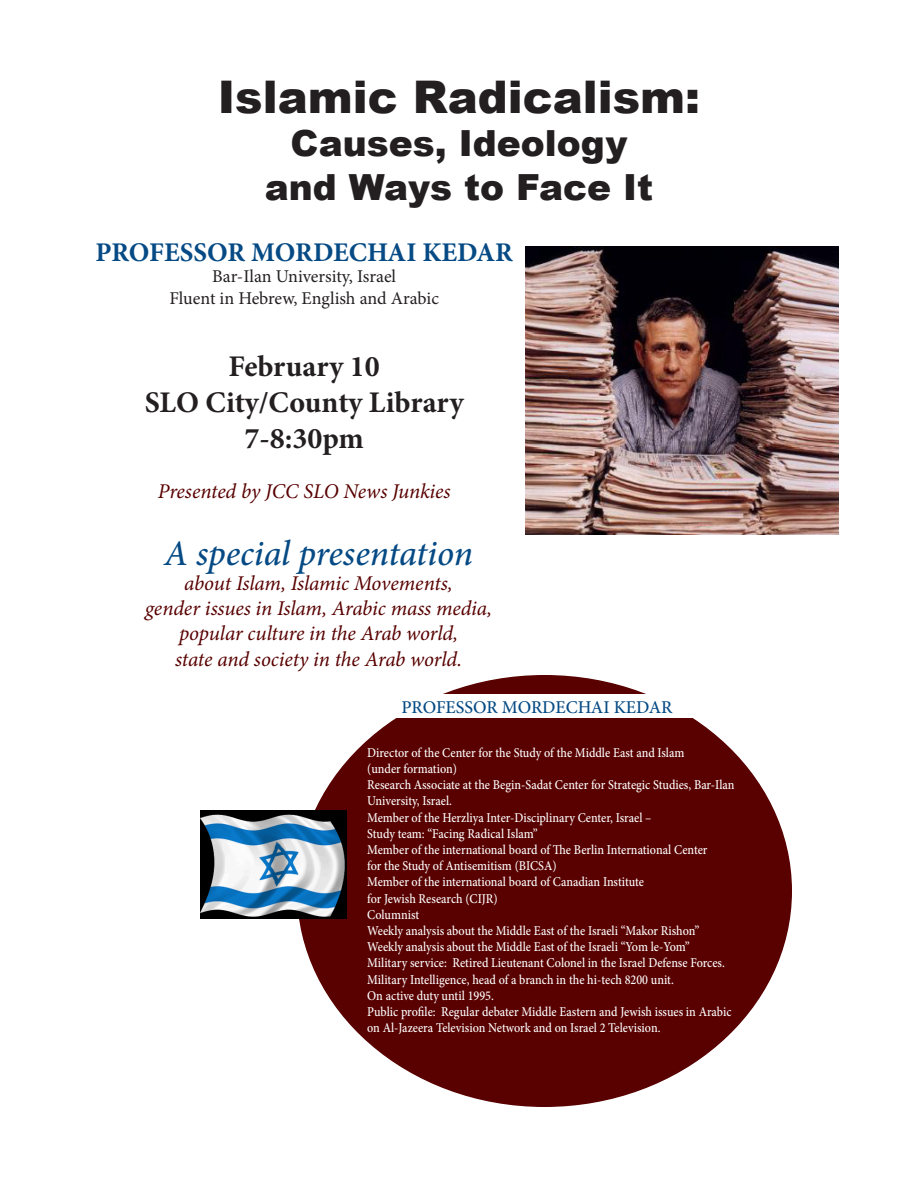
<style>
.page{position:relative;width:918px;height:1188px;background:#fff}
.page>*{position:absolute;margin:0;border:0;box-sizing:border-box;transform-origin:0 0}
.t1{font:900 45px "Arial";color:#231f20}
.t2{font:900 36px "Arial";color:#231f20}
.t3{font:italic 500 36px "Minion Pro";letter-spacing:-.005em;color:#054a84}
.t4{font:700 30px "Minion Pro";letter-spacing:-.005em;color:#231f20}
.t5{font:700 27px "Minion Pro";color:#054a84}
.t6{font:italic 21px "Minion Pro";letter-spacing:-.01em;color:#590000}
.t7{font:18px "Minion Pro";letter-spacing:-.005em;color:#231f20}
.t8{font:500 18px "Minion Pro";color:#054a84}
.t9{font:500 13.5px/16.2px "Minion Pro";color:#fff;scale:.9 1}
</style>
<div class="page">
<div style="left:298px;top:676px;width:493px;height:430px;background:#590000;border-radius:50%"></div>
<div style="left:369px;top:695px;width:353px;height:23px;background:#fff"></div>
<img style="left:200px;top:811px;width:147px;height:108px">
<img style="left:526px;top:247px;width:313px;height:288px">
<p class="t1" style="left:218px;top:64px;width:484px">Islamic Radicalism:</p>
<p class="t2" style="left:291px;top:117px;width:338px">Causes, Ideology</p>
<p class="t2" style="left:265px;top:161px;width:390px">and Ways to Face It</p>
<p class="t5" style="left:95px;top:233px;width:419px">PROFESSOR MORDECHAI KEDAR</p>
<p class="t7" style="left:212px;top:265px;width:185px">Bar-Ilan University, Israel</p>
<p class="t7" style="left:169px;top:286px;width:271px">Fluent in Hebrew, English and Arabic</p>
<p class="t4" style="left:228px;top:345px;width:153px">February 10</p>
<p class="t4" style="left:145px;top:381px;width:320px">SLO City/County Library</p>
<p class="t4" style="left:245px;top:417px;width:121px">7-8:30pm</p>
<p class="t6" style="left:158px;top:477px;width:294px">Presented by JCC SLO News Junkies</p>
<p class="t3" style="left:164px;top:528px;width:310px">A special presentation</p>
<p class="t6" style="left:184px;top:569px;width:270px">about Islam, Islamic Movements,</p>
<p class="t6" style="left:145px;top:594px;width:348px">gender issues in Islam, Arabic mass media,</p>
<p class="t6" style="left:179px;top:619px;width:281px">popular culture in the Arab world,</p>
<p class="t6" style="left:175px;top:644px;width:289px">state and society in the Arab world.</p>
<p class="t8" style="left:401px;top:695px;width:273px">PROFESSOR MORDECHAI KEDAR</p>
<p class="t9" style="left:367px;top:744px;width:354px">Director of the Center for the Study of the Middle East and Islam</p>
<p class="t9" style="left:367px;top:761px;width:101px">(under formation)</p>
<p class="t9" style="left:367px;top:777px;width:410px">Research Associate at the Begin-Sadat Center for Strategic Studies, Bar-Ilan<br>University, Israel.</p>
<p class="t9" style="left:367px;top:809px;width:318px">Member of the Herzliya Inter-Disciplinary Center, Israel –</p>
<p class="t9" style="left:367px;top:825px;width:191px">Study team: “Facing Radical Islam”</p>
<p class="t9" style="left:367px;top:842px;width:380px">Member of the international board of The Berlin International Center</p>
<p class="t9" style="left:367px;top:858px;width:212px">for the Study of Antisemitism (BICSA)</p>
<p class="t9" style="left:367px;top:874px;width:309px">Member of the international board of Canadian Institute</p>
<p class="t9" style="left:367px;top:890px;width:147px">for Jewish Research (CIJR)</p>
<p class="t9" style="left:367px;top:906px;width:59px">Columnist</p>
<p class="t9" style="left:367px;top:923px;width:371px">Weekly analysis about the Middle East of the Israeli “Makor Rishon”</p>
<p class="t9" style="left:367px;top:939px;width:360px">Weekly analysis about the Middle East of the Israeli “Yom le-Yom”</p>
<p class="t9" style="left:367px;top:955px;width:399px">Military service: Retired Lieutenant Colonel in the Israel Defense Forces.</p>
<p class="t9" style="left:367px;top:971px;width:342px">Military Intelligence, head of a branch in the hi-tech 8200 unit.</p>
<p class="t9" style="left:367px;top:987px;width:142px">On active duty until 1995.</p>
<p class="t9" style="left:367px;top:1004px;width:406px">Public profile: Regular debater Middle Eastern and Jewish issues in Arabic</p>
<p class="t9" style="left:367px;top:1020px;width:327px">on Al-Jazeera Television Network and on Israel 2 Television.</p>
</div>
